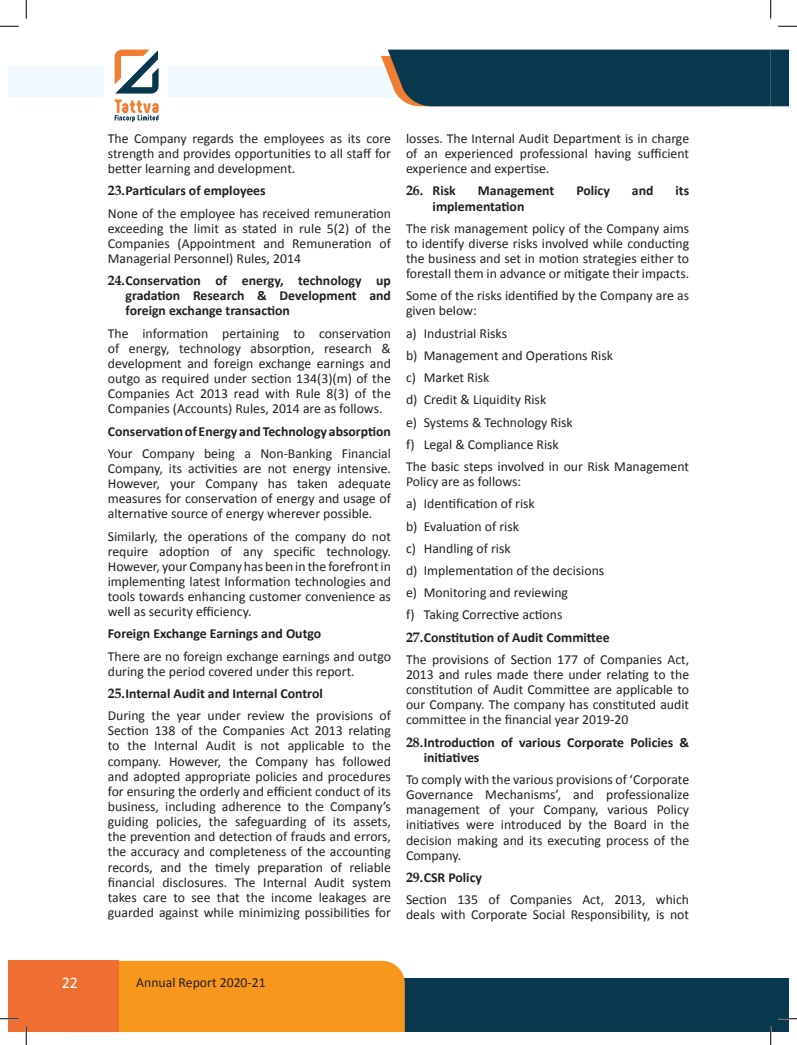
<style>
.page{position:relative;width:797px;height:1045px;background:#fff}
.page>*{position:absolute;margin:0;border:0;box-sizing:border-box;transform-origin:0 0}
.t1{font:16.25px "Calibri";color:#fff}
.t2{font:13.75px/15.1px "Calibri";color:#231f20;text-align:justify}
.t3{font:700 13.75px/15.1px "Calibri";color:#231f20;text-align:justify}
.s1{font-family:"Book Antiqua"}
</style>
<div class="page">
<div style="left:770px;top:978px;width:18px;height:54px;background:#07384e"></div>
<div style="left:65px;top:978px;width:705px;height:54px;background:#07384e"></div>
<div style="left:119px;top:960px;width:286px;height:72px;background:#f7981d"></div>
<div style="left:9px;top:960px;width:110px;height:72px;background:#ef6e31"></div>
<div style="left:168px;top:66px;width:249px;height:30px;background:#f0f9fd"></div>
<div style="left:9px;top:66px;width:95px;height:30px;background:#f0f9fd"></div>
<div style="left:381px;top:50px;width:407px;height:56px;background:#07384e"></div>
<svg style="left:115px;top:50px;width:44px;height:44px"></svg>
<svg style="left:115px;top:100px;width:44px;height:22px"></svg>
<svg style="left:0;top:25px;width:19px;height:2px"></svg>
<svg style="left:778px;top:25px;width:19px;height:2px"></svg>
<svg style="left:0;top:1018px;width:19px;height:1px"></svg>
<svg style="left:778px;top:1018px;width:19px;height:1px"></svg>
<svg style="left:25px;top:0;width:2px;height:19px"></svg>
<svg style="left:25px;top:1026px;width:2px;height:19px"></svg>
<svg style="left:770px;top:0;width:1px;height:19px"></svg>
<svg style="left:770px;top:1026px;width:1px;height:19px"></svg>
<p class="t2" style="left:108px;top:131px;width:285px">The Company regards the employees as its core strength and provides opportunities to all staff for better learning and development.</p>
<p class="t3" style="left:108px;top:183px;width:159px"><span class="s1">23.</span>Particulars of employees</p>
<p class="t2" style="left:108px;top:205px;width:285px">None of the employee has received remuneration exceeding the limit as stated in rule 5(2) of the Companies (Appointment and Remuneration of Managerial Personnel) Rules, 2014</p>
<p class="t3" style="left:125px;top:273px;width:267px;text-indent:-18px"><span class="s1">24.</span>Conservation of energy, technology up gradation Research &amp; Development and foreign exchange transaction</p>
<p class="t2" style="left:108px;top:326px;width:285px">The information pertaining to conservation of energy, technology absorption, research &amp; development and foreign exchange earnings and outgo as required under section 134(3)(m) of the Companies Act 2013 read with Rule 8(3) of the Companies (Accounts) Rules, 2014 are as follows.</p>
<p class="t3" style="left:108px;top:423px;width:285px">Conservation of Energy and Technology absorption</p>
<p class="t2" style="left:108px;top:446px;width:285px">Your Company being a Non-Banking Financial Company, its activities are not energy intensive.<br>However, your Company has taken adequate measures for conservation of energy and usage of alternative source of energy wherever possible.</p>
<p class="t2" style="left:108px;top:528px;width:285px">Similarly, the operations of the company do not require adoption of any specific technology.<br>However, your Company has been in the forefront in implementing latest Information technologies and tools towards enhancing customer convenience as well as security efficiency.</p>
<p class="t3" style="left:108px;top:626px;width:215px">Foreign Exchange Earnings and Outgo</p>
<p class="t2" style="left:108px;top:648px;width:285px">There are no foreign exchange earnings and outgo during the period covered under this report.</p>
<p class="t3" style="left:108px;top:686px;width:216px"><span class="s1">25.</span>Internal Audit and Internal Control</p>
<p class="t2" style="left:108px;top:708px;width:285px">During the year under review the provisions of Section 138 of the Companies Act 2013 relating to the Internal Audit is not applicable to the company. However, the Company has followed and adopted appropriate policies and procedures for ensuring the orderly and efficient conduct of its business, including adherence to the Company’s guiding policies, the safeguarding of its assets, the prevention and detection of frauds and errors, the accuracy and completeness of the accounting records, and the timely preparation of reliable financial disclosures. The Internal Audit system takes care to see that the income leakages are guarded against while minimizing possibilities for</p>
<p class="t2" style="left:406px;top:131px;width:285px">losses. The Internal Audit Department is in charge of an experienced professional having sufficient experience and expertise.</p>
<p class="t3" style="left:406px;top:183px;width:51px"><span class="s1">26.</span> Risk</p>
<p class="t3" style="left:478px;top:183px;width:78px">Management</p>
<p class="t3" style="left:576px;top:183px;width:35px">Policy</p>
<p class="t3" style="left:632px;top:183px;width:23px">and</p>
<p class="t3" style="left:675px;top:183px;width:15px">its</p>
<p class="t3" style="left:432px;top:198px;width:93px">implementation</p>
<p class="t2" style="left:406px;top:221px;width:285px">The risk management policy of the Company aims to identify diverse risks involved while conducting the business and set in motion strategies either to forestall them in advance or mitigate their impacts.</p>
<p class="t2" style="left:406px;top:288px;width:285px">Some of the risks identified by the Company are as given below:</p>
<p class="t2" style="left:406px;top:326px;width:103px">a) Industrial Risks</p>
<p class="t2" style="left:406px;top:348px;width:208px">b) Management and Operations Risk</p>
<p class="t2" style="left:406px;top:370px;width:85px">c) Market Risk</p>
<p class="t2" style="left:406px;top:392px;width:142px">d) Credit &amp; Liquidity Risk</p>
<p class="t2" style="left:406px;top:414px;width:168px">e) Systems &amp; Technology Risk</p>
<p class="t2" style="left:406px;top:437px;width:154px">f) Legal &amp; Compliance Risk</p>
<p class="t2" style="left:406px;top:459px;width:285px">The basic steps involved in our Risk Management<br>Policy are as follows:</p>
<p class="t2" style="left:406px;top:496px;width:130px">a) Identification of risk</p>
<p class="t2" style="left:406px;top:518px;width:114px">b) Evaluation of risk</p>
<p class="t2" style="left:406px;top:541px;width:106px">c) Handling of risk</p>
<p class="t2" style="left:406px;top:563px;width:200px">d) Implementation of the decisions</p>
<p class="t2" style="left:406px;top:585px;width:163px">e) Monitoring and reviewing</p>
<p class="t2" style="left:406px;top:607px;width:158px">f) Taking Corrective actions</p>
<p class="t3" style="left:406px;top:629px;width:205px"><span class="s1">27.</span>Constitution of Audit Committee</p>
<p class="t2" style="left:406px;top:652px;width:285px">The provisions of Section 177 of Companies Act, 2013 and rules made there under relating to the constitution of Audit Committee are applicable to our Company. The company has constituted audit committee in the financial year 2019-20</p>
<p class="t3" style="left:424px;top:734px;width:267px;text-indent:-18px"><span class="s1">28.</span>Introduction of various Corporate Policies &amp; initiatives</p>
<p class="t2" style="left:406px;top:772px;width:285px">To comply with the various provisions of ‘Corporate Governance Mechanisms’, and professionalize management of your Company, various Policy initiatives were introduced by the Board in the decision making and its executing process of the Company.</p>
<p class="t3" style="left:406px;top:869px;width:77px"><span class="s1">29.</span>CSR Policy</p>
<p class="t2" style="left:406px;top:892px;width:285px">Section 135 of Companies Act, 2013, which deals with Corporate Social Responsibility, is not</p>
<p class="t1" style="left:62px;top:972px;width:18px">22</p>
<p class="t2" style="left:136px;top:975px;width:131px">Annual Report 2020-21</p>
</div>
